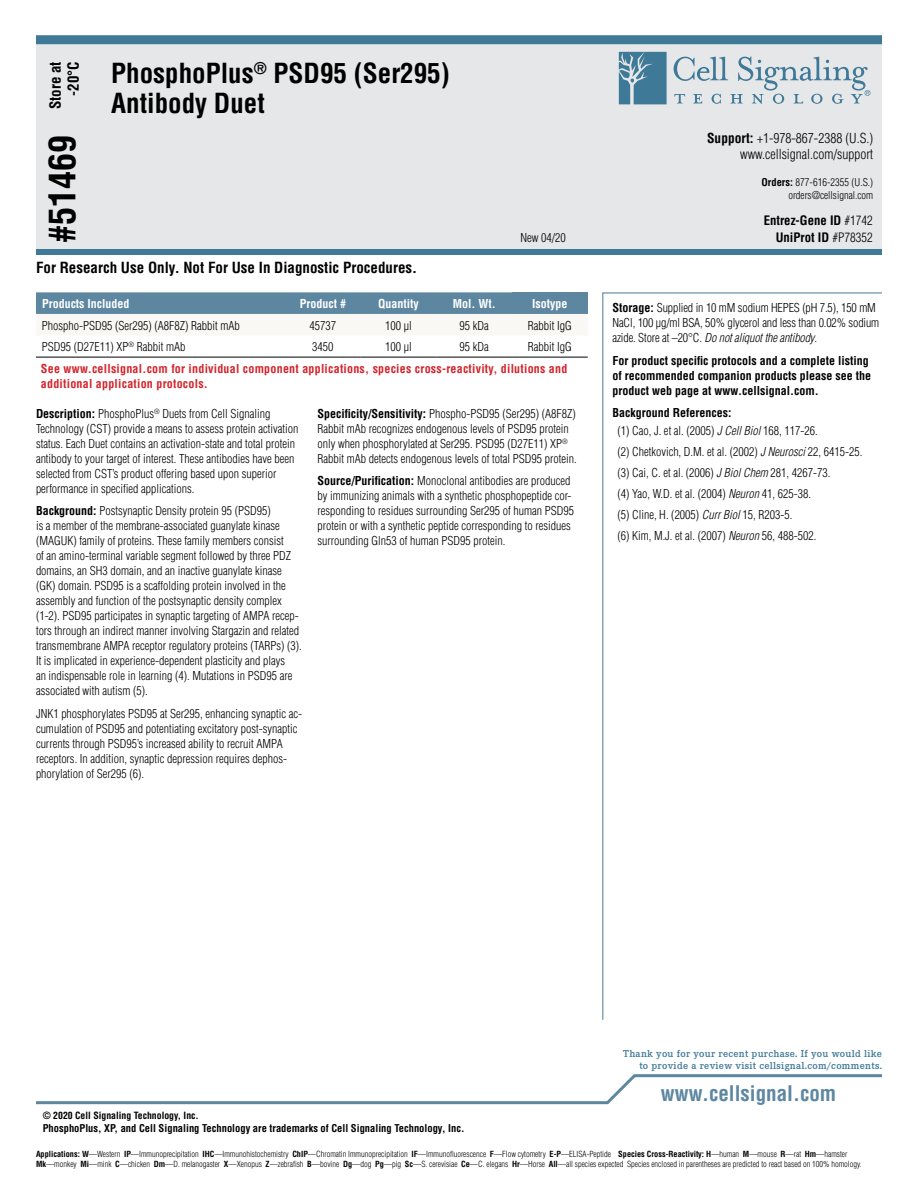
<style>
.page{position:relative;width:918px;height:1188px;background:#fff}
.page>*{position:absolute;margin:0;border:0;box-sizing:border-box;transform-origin:0 0}
.t1{font:700 condensed 36px "Helvetica";color:#000}
.t2{font:700 condensed 27px/30px "Helvetica";color:#000}
.t3{font:700 condensed 21px "Helvetica";color:#5d87a1}
.t4{font:700 condensed 15px/18px "Helvetica";color:#000;text-align:right}
.t5{font:300 condensed 13.5px/16.2px "Helvetica";color:#000;text-align:right}
.t6{font:700 condensed 12.75px "Helvetica";color:#000}
.t7{font:300 condensed 12px/15px "Helvetica";color:#000}
.t8{font:700 condensed 12px/15px "Helvetica";color:#000}
.t9{font:700 condensed 12px/15px "Helvetica";letter-spacing:.02em;color:#d2232a}
.t10{font:700 condensed 12px "Helvetica";color:#fff}
.t11{font:600 10.5px/12px "Corporate E Pro";letter-spacing:.025em;color:#3e7998;text-align:right}
.t12{font:700 condensed 10.5px "Helvetica";color:#000}
.t13{font:300 condensed 10.5px/12.6px "Helvetica";color:#000;text-align:right}
.t14{font:700 condensed 9.75px "Helvetica";color:#000}
.t15{font:300 condensed 8.25px/9.9px "Helvetica";color:#000}
.s1{font-weight:700}
.s2{font-weight:300}
.s3{font-style:italic}
</style>
<div class="page">
<div style="left:36px;top:43px;width:846px;height:210px;background:#e6e7e8"></div>
<div style="left:36px;top:249px;width:846px;height:6px;background:#3e7998"></div>
<div style="left:36px;top:35px;width:846px;height:9px;background:#3e7998"></div>
<svg style="left:619px;top:52px;width:48px;height:52px;background:#5688a3"></svg>
<svg style="left:674px;top:56px;width:196px;height:48px"></svg>
<svg style="left:36px;top:1074px;width:846px;height:31px"></svg>
<svg style="left:602px;top:292px;width:280px;height:728px"></svg>
<svg style="left:36px;top:292px;width:552px;height:22px;background:#5f89a2"></svg>
<hr style="left:36px;top:357px;width:249px;height:1px;background:#000">
<hr style="left:285px;top:357px;width:76px;height:1px;background:#000">
<hr style="left:361px;top:357px;width:75px;height:1px;background:#000">
<hr style="left:436px;top:357px;width:76px;height:1px;background:#000">
<hr style="left:512px;top:357px;width:76px;height:1px;background:#000">
<p class="t4" style="left:46px;top:109px;width:49px;rotate:-90deg">Store at -20°C</p>
<h1 class="t1" style="left:40px;top:243px;width:109px;rotate:-90deg">#51469</h1>
<h2 class="t2" style="left:111px;top:58px;width:340px">PhosphoPlus<sup>®</sup> PSD95 (Ser295)<br>Antibody Duet</h2>
<p class="t4" style="left:36px;top:258px;width:383px">For Research Use Only. Not For Use In Diagnostic Procedures.</p>
<p class="t5" style="left:707px;top:130px;width:168px"><span class="s1">Support:</span> +1-978-867-2388 (U.S.) www.cellsignal.com/support</p>
<p class="t13" style="left:762px;top:176px;width:113px"><span class="s1">Orders:</span> 877-616-2355 (U.S.) orders@cellsignal.com</p>
<p class="t6" style="left:764px;top:213px;width:111px">Entrez-Gene ID <span class="s2">#1742</span></p>
<p class="t7" style="left:520px;top:230px;width:47px">New 04/20</p>
<p class="t6" style="left:776px;top:229px;width:99px">UniProt ID <span class="s2">#P78352</span></p>
<p class="t10" style="left:42px;top:296px;width:89px">Products Included</p>
<p class="t10" style="left:300px;top:296px;width:48px">Product #</p>
<p class="t10" style="left:378px;top:296px;width:42px">Quantity</p>
<p class="t10" style="left:453px;top:296px;width:44px">Mol. Wt.</p>
<p class="t10" style="left:532px;top:296px;width:37px">Isotype</p>
<p class="t7" style="left:42px;top:318px;width:199px">Phospho-PSD95 (Ser295) (A8F8Z) Rabbit mAb</p>
<p class="t7" style="left:310px;top:318px;width:28px">45737</p>
<p class="t7" style="left:385px;top:318px;width:28px">100 µl</p>
<p class="t7" style="left:460px;top:318px;width:31px">95 kDa</p>
<p class="t7" style="left:528px;top:318px;width:45px">Rabbit IgG</p>
<p class="t7" style="left:42px;top:339px;width:145px">PSD95 (D27E11) XP<sup>®</sup> Rabbit mAb</p>
<p class="t7" style="left:312px;top:339px;width:23px">3450</p>
<p class="t7" style="left:385px;top:339px;width:28px">100 µl</p>
<p class="t7" style="left:460px;top:339px;width:31px">95 kDa</p>
<p class="t7" style="left:528px;top:339px;width:45px">Rabbit IgG</p>
<p class="t9" style="left:41px;top:361px;width:528px">See www.cellsignal.com for individual component applications, species cross-reactivity, dilutions and additional application protocols.</p>
<p class="t7" style="left:36px;top:406px;width:264px"><span class="s1">Description:</span> PhosphoPlus<sup>®</sup> Duets from Cell Signaling Technology (CST) provide a means to assess protein activation status. Each Duet contains an activation-state and total protein antibody to your target of interest. These antibodies have been selected from CST’s product offering based upon superior performance in specified applications.</p>
<p class="t7" style="left:36px;top:504px;width:267px"><span class="s1">Background:</span> Postsynaptic Density protein 95 (PSD95)<br>is a member of the membrane-associated guanylate kinase (MAGUK) family of proteins. These family members consist<br>of an amino-terminal variable segment followed by three PDZ domains, an SH3 domain, and an inactive guanylate kinase (GK) domain. PSD95 is a scaffolding protein involved in the assembly and function of the postsynaptic density complex (1-2). PSD95 participates in synaptic targeting of AMPA recep&shy;tors through an indirect manner involving Stargazin and related transmembrane AMPA receptor regulatory proteins (TARPs) (3).<br>It is implicated in experience-dependent plasticity and plays<br>an indispensable role in learning (4). Mutations in PSD95 are associated with autism (5).</p>
<p class="t7" style="left:36px;top:706px;width:268px">JNK1 phosphorylates PSD95 at Ser295, enhancing synaptic ac&shy;cumulation of PSD95 and potentiating excitatory post-synaptic currents through PSD95’s increased ability to recruit AMPA receptors. In addition, synaptic depression requires dephos&shy;phorylation of Ser295 (6).</p>
<p class="t7" style="left:317px;top:406px;width:261px"><span class="s1">Specificity/Sensitivity:</span> Phospho-PSD95 (Ser295) (A8F8Z)<br>Rabbit mAb recognizes endogenous levels of PSD95 protein only when phosphorylated at Ser295. PSD95 (D27E11) XP<sup>® </sup>Rabbit mAb detects endogenous levels of total PSD95 protein.</p>
<p class="t7" style="left:317px;top:474px;width:258px"><span class="s1">Source/Purification:</span> Monoclonal antibodies are produced by immunizing animals with a synthetic phosphopeptide cor&shy;responding to residues surrounding Ser295 of human PSD95 protein or with a synthetic peptide corresponding to residues surrounding Gln53 of human PSD95 protein.</p>
<p class="t7" style="left:613px;top:300px;width:268px"><span class="s1">Storage:</span> Supplied in 10 mM sodium HEPES (pH 7.5), 150 mM<br>NaCl, 100 µg/ml BSA, 50% glycerol and less than 0.02% sodium azide. Store at –20°C. <span class="s3">Do not aliquot the antibody</span>.</p>
<p class="t8" style="left:613px;top:353px;width:260px">For product specific protocols and a complete listing of recommended companion products please see the product web page at www.cellsignal.com.</p>
<p class="t7" style="left:617px;top:404px;width:202px;line-height:18px;text-indent:-5px"><span class="s1">Background References:<br></span>(1) Cao, J. et al. (2005) <span class="s3">J Cell Biol</span> 168, 117-26.</p>
<p class="t7" style="left:617px;top:441px;width:247px;line-height:21px">(2) Chetkovich, D.M. et al. (2002) <span class="s3">J Neurosci</span> 22, 6415-25. (3) Cai, C. et al. (2006) <span class="s3">J Biol Chem</span> 281, 4267-73.<br>(4) Yao, W.D. et al. (2004) <span class="s3">Neuron</span> 41, 625-38.<br>(5) Cline, H. (2005) <span class="s3">Curr Biol</span> 15, R203-5.<br>(6) Kim, M.J. et al. (2007) <span class="s3">Neuron</span> 56, 488-502.</p>
<p class="t14" style="left:43px;top:1109px;width:158px">© 2020 Cell Signaling Technology, Inc.</p>
<p class="t12" style="left:43px;top:1122px;width:423px">PhosphoPlus, XP, and Cell Signaling Technology are trademarks of Cell Signaling Technology, Inc.</p>
<p class="t11" style="left:623px;top:1047px;width:260px">Thank you for your recent purchase. If you would like to provide a review visit cellsignal.com/comments.</p>
<h3 class="t3" style="left:661px;top:1080px;width:177px">www.cellsignal.com</h3>
<p class="t15" style="left:36px;top:1149px;width:827px"><span class="s1">Applications: W</span>—Western <span class="s1">IP</span>—Immunoprecipitation <span class="s1">IHC</span>—Immunohistochemistry <span class="s1">ChIP</span>—Chromatin Immunoprecipitation <span class="s1">IF</span>—Immunofluorescence <span class="s1">F</span>—Flow cytometry <span class="s1">E-P</span>—ELISA-Peptide <span class="s1">Species Cross-Reactivity: H</span>—human <span class="s1">M</span>—mouse <span class="s1">R</span>—rat <span class="s1">Hm</span>—hamster<br><span class="s1">Mk</span>—monkey <span class="s1">Mi</span>—mink <span class="s1">C</span>—chicken <span class="s1">Dm</span>—D. melanogaster <span class="s1">X</span>—Xenopus <span class="s1">Z</span>—zebrafish <span class="s1">B</span>—bovine <span class="s1">Dg</span>—dog <span class="s1">Pg</span>—pig <span class="s1">Sc</span>—S. cerevisiae <span class="s1">Ce</span>—C. elegans <span class="s1">Hr</span>—Horse <span class="s1">All</span>—all species expected Species enclosed in parentheses are predicted to react based on 100% homology.</p>
</div>
